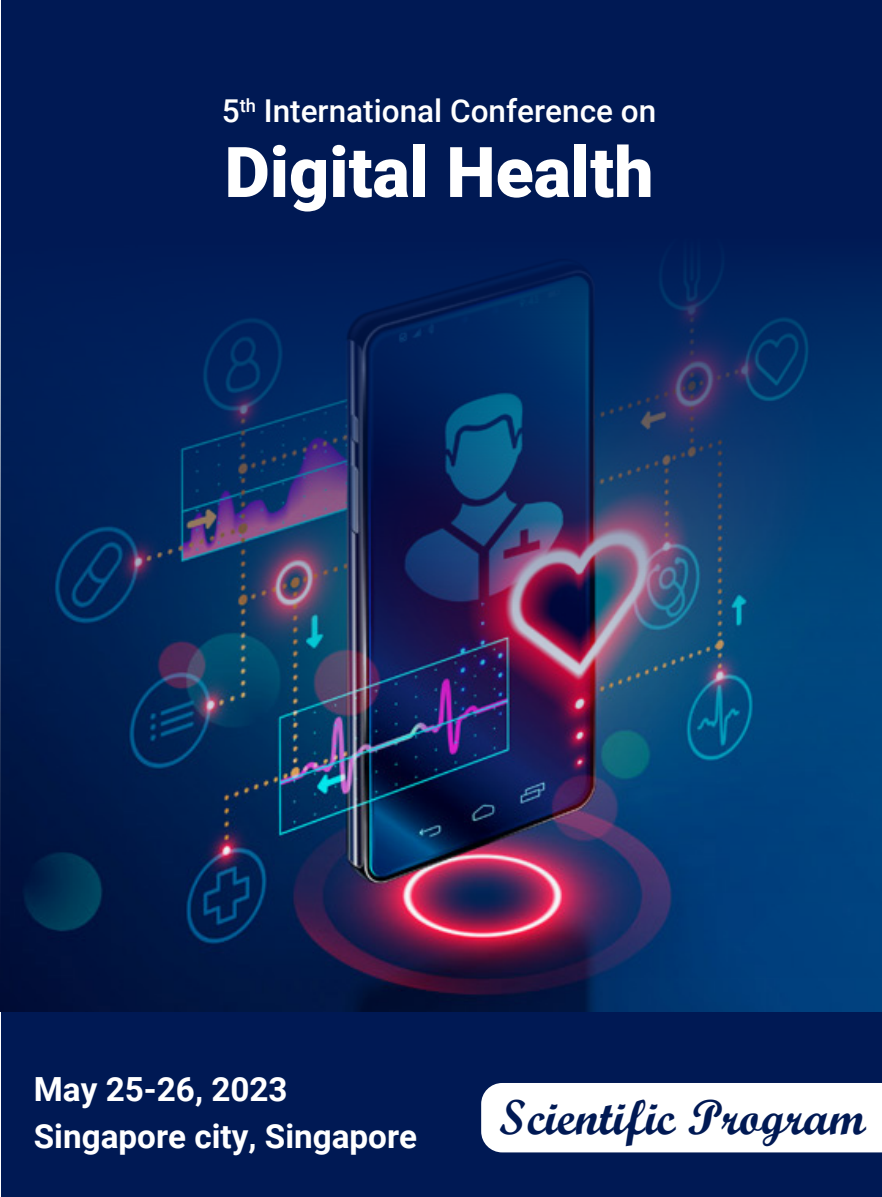
<style>
.page{position:relative;width:882px;height:1197px;background:#fff}
.page>*{position:absolute;margin:0;border:0;box-sizing:border-box;transform-origin:0 0}
.t1{font:900 70px "Roboto";color:#fff}
.Paragraph_Style_1{font:49px "Script MT Bold";color:#001954}
.t2{font:700 33.25px "Roboto";color:#fff}
.t3{font:500 31.5px "Roboto";color:#fff}
</style>
<div class="page">
<div style="left:1px;top:0;width:881px;height:1197px;background:#001954"></div>
<img style="left:0;top:251px;width:882px;height:760px">
<div style="left:481px;top:1083px;width:401px;height:69px;background:#fff"></div>
<p class="t3" style="left:222px;top:89px;width:436px">5<sup>th</sup> International Conference on</p>
<p class="t1" style="left:225px;top:123px;width:431px">Digital Health</p>
<p class="t2" style="left:34px;top:1066px;width:255px">May 25-26, 2023</p>
<p class="t2" style="left:34px;top:1113px;width:385px">Singapore city, Singapore</p>
<p class="Paragraph_Style_1" style="left:499px;top:1087px;width:368px">Scientific Program</p>
</div>
